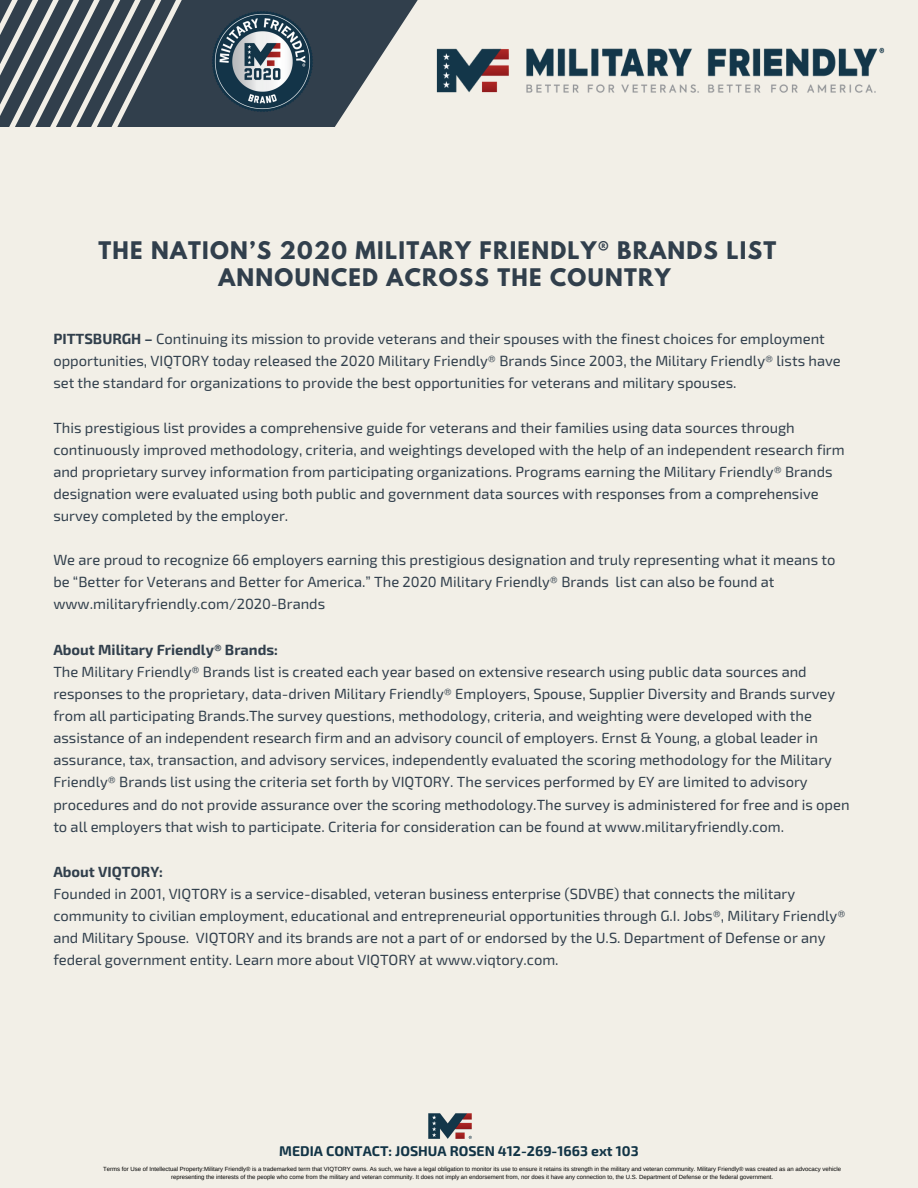
<style>
.page{position:relative;width:918px;height:1188px;background:#f2efe7}
.page>*{position:absolute;margin:0;border:0;box-sizing:border-box;transform-origin:0 0}
.t1{font:700 21.45px/27.6px "League Spartan";letter-spacing:.06em;color:#313f4c}
.t2{font:14.7px/22px "Exo 2";color:#313f4c}
.t3{font:700 14.7px "Exo 2";color:#313f4c}
.t4{font:700 14.1px "Exo 2";color:#123446}
.t5{font:6px/7.8px "Arimo";color:#000;text-align:center}
.s1{font-weight:700}
</style>
<div class="page">
<svg style="left:272px;top:0;width:146px;height:127px"></svg>
<svg style="left:252px;top:0;width:20px;height:127px"></svg>
<svg style="left:231px;top:0;width:21px;height:127px"></svg>
<svg style="left:211px;top:0;width:20px;height:127px"></svg>
<div style="left:190px;top:0;width:21px;height:127px;background:#313f4c"></div>
<div style="left:170px;top:0;width:20px;height:127px;background:#313f4c"></div>
<svg style="left:0;top:0;width:170px;height:127px"></svg>
<img style="left:436px;top:47px;width:449px;height:46px">
<img style="left:429px;top:1114px;width:43px;height:25px">
<img style="left:212px;top:10px;width:102px;height:103px">
<h1 class="t1" style="left:218px;top:239px;width:559px;text-indent:-120px">THE NATION’S 2020 MILITARY FRIENDLY® BRANDS LIST<br>ANNOUNCED ACROSS THE COUNTRY</h1>
<p class="t2" style="left:53px;top:327px;width:789px"><span class="s1">PITTSBURGH –</span> Continuing its mission to provide veterans and their spouses with the finest choices for employment opportunities, VIQTORY today released the 2020 Military Friendly® Brands Since 2003, the Military Friendly® lists have set the standard for organizations to provide the best opportunities for veterans and military spouses.</p>
<p class="t2" style="left:53px;top:416px;width:793px">This prestigious list provides a comprehensive guide for veterans and their families using data sources through continuously improved methodology, criteria, and weightings developed with the help of an independent research firm and proprietary survey information from participating organizations. Programs earning the Military Friendly® Brands designation were evaluated using both public and government data sources with responses from a comprehensive survey completed by the employer.</p>
<p class="t2" style="left:53px;top:548px;width:784px">We are proud to recognize 66 employers earning this prestigious designation and truly representing what it means to be “Better for Veterans and Better for America.” The 2020 Military Friendly® Brands list can also be found at www.militaryfriendly.com/2020-Brands</p>
<p class="t3" style="left:53px;top:640px;width:226px">About Military Friendly® Brands:</p>
<p class="t2" style="left:53px;top:660px;width:798px">The Military Friendly® Brands list is created each year based on extensive research using public data sources and responses to the proprietary, data-driven Military Friendly® Employers, Spouse, Supplier Diversity and Brands survey from all participating Brands.The survey questions, methodology, criteria, and weighting were developed with the assistance of an independent research firm and an advisory council of employers. Ernst &amp; Young, a global leader in assurance, tax, transaction, and advisory services, independently evaluated the scoring methodology for the Military Friendly® Brands list using the criteria set forth by VIQTORY. The services performed by EY are limited to advisory procedures and do not provide assurance over the scoring methodology.The survey is administered for free and is open to all employers that wish to participate. Criteria for consideration can be found at www.militaryfriendly.com.</p>
<p class="t3" style="left:53px;top:862px;width:111px">About VIQTORY:</p>
<p class="t2" style="left:53px;top:882px;width:794px">Founded in 2001, VIQTORY is a service-disabled, veteran business enterprise (SDVBE) that connects the military community to civilian employment, educational and entrepreneurial opportunities through G.I. Jobs®, Military Friendly® and Military Spouse. VIQTORY and its brands are not a part of or endorsed by the U.S. Department of Defense or any federal government entity. Learn more about VIQTORY at www.viqtory.com.</p>
<p class="t4" style="left:279px;top:1142px;width:361px">MEDIA CONTACT: JOSHUA ROSEN 412-269-1663 ext 103</p>
<p class="t5" style="left:103px;top:1165px;width:739px">Terms for Use of Intellectual Property:Military Friendly® is a trademarked term that VIQTORY owns. As such, we have a legal obligation to monitor its use to ensure it retains its strength in the military and veteran community. Military Friendly® was created as an advocacy vehicle representing the interests of the people who come from the military and veteran community. It does not imply an endorsement from, nor does it have any connection to, the U.S. Department of Defense or the federal government.</p>
</div>
